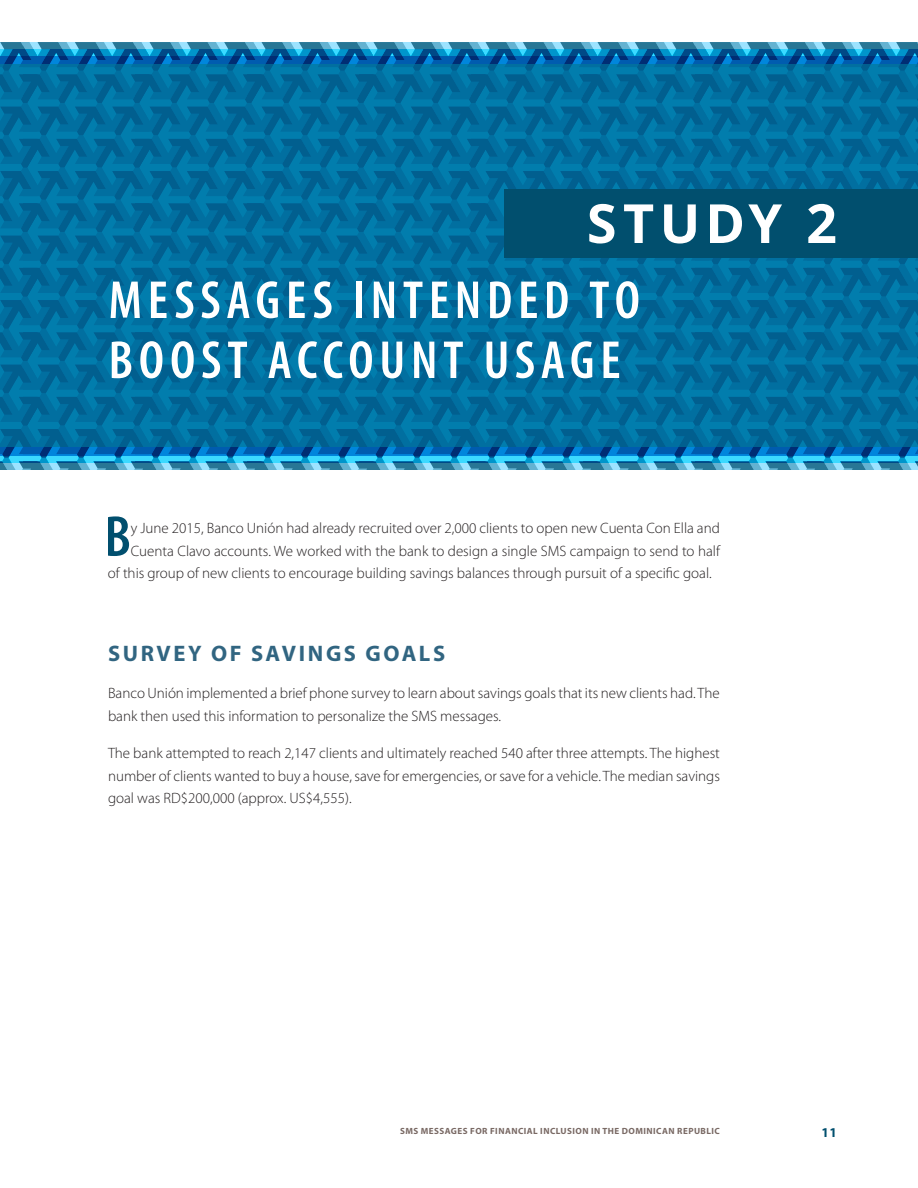
<style>
.page{position:relative;width:918px;height:1188px;background:#fff}
.page>*{position:absolute;margin:0;border:0;box-sizing:border-box;transform-origin:0 0}
.t1{font:600 condensed 58.05px "Myriad Pro";color:#014f6e}
.t2{font:600 condensed 54px/60px "Myriad Pro";letter-spacing:.105em;color:#fff}
.t3{font:700 54px "Open Sans";letter-spacing:.095em;color:#fff}
.t4{font:700 22.5px "Myriad Pro";letter-spacing:.12em;color:#316581}
.t5{font:300 15px/22.5px "Myriad Pro";color:#231f20}
.t6{font:700 13.5px "Myriad Pro";color:#014f6e}
.t7{font:700 9px "Myriad Pro";letter-spacing:.05em;color:#796964}
</style>
<div class="page">
<svg style="left:0;top:42px;width:918px;height:428px;background:#509dbb"></svg>
<svg style="left:0;top:49px;width:918px;height:414px;background:#169acd"></svg>
<svg style="left:0;top:56px;width:918px;height:400px;background:#005baa"></svg>
<svg style="left:0;top:65px;width:918px;height:382px;background:#016e9e"></svg>
<div style="left:504px;top:189px;width:414px;height:69px;background:#014f6e"></div>
<h2 class="t3" style="left:587px;top:185px;width:252px">STUDY 2</h2>
<h2 class="t2" style="left:109px;top:269px;width:533px">MESSAGES INTENDED TO<br>BOOST ACCOUNT USAGE</h2>
<h1 class="t1" style="left:105px;top:501px;width:28px">B</h1>
<p class="t5" style="left:131px;top:517px;width:591px">y June 2015, Banco Unión had already recruited over 2,000 clients to open new Cuenta Con Ella and</p>
<p class="t5" style="left:131px;top:539px;width:591px">Cuenta Clavo accounts. We worked with the bank to design a single SMS campaign to send to half</p>
<p class="t5" style="left:108px;top:562px;width:605px">of this group of new clients to encourage building savings balances through pursuit of a specific goal.</p>
<h3 class="t4" style="left:108px;top:638px;width:339px">SURVEY OF SAVINGS GOALS</h3>
<p class="t5" style="left:108px;top:682px;width:613px">Banco Unión implemented a brief phone survey to learn about savings goals that its new clients had. The bank then used this information to personalize the SMS messages.</p>
<p class="t5" style="left:108px;top:742px;width:614px;text-align:justify">The bank attempted to reach 2,147 clients and ultimately reached 540 after three attempts. The highest number of clients wanted to buy a house, save for emergencies, or save for a vehicle. The median savings goal was RD$200,000 (approx. US$4,555).</p>
<p class="t7" style="left:400px;top:1125px;width:321px">SMS MESSAGES FOR FINANCIAL INCLUSION IN THE DOMINICAN REPUBLIC</p>
<p class="t6" style="left:822px;top:1124px;width:17px">11</p>
</div>
